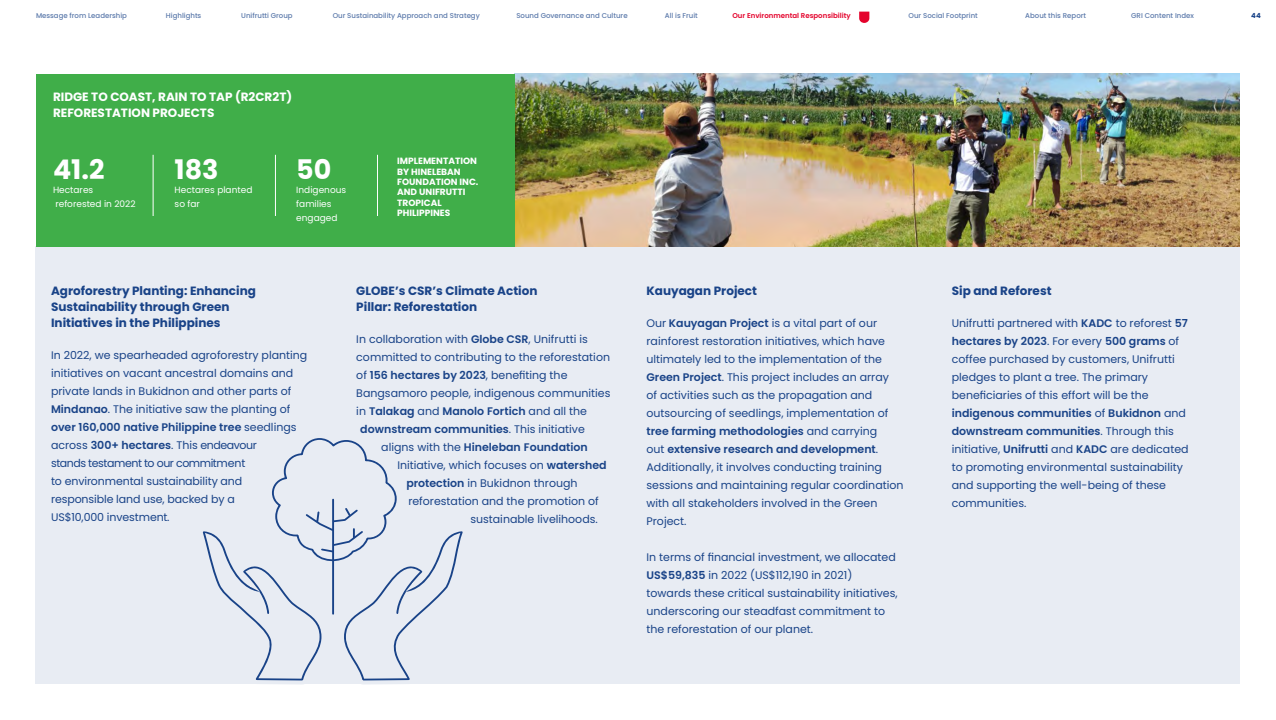
<style>
.page{position:relative;width:1276px;height:720px;background:#fff}
.page>*{position:absolute;margin:0;border:0;box-sizing:border-box;transform-origin:0 0}
.Case_study_testo_cor{font:700 27px "Poppins";color:#fff}
.Case_study_testo_cor-2{font:700 12px/16px "Poppins";color:#194388}
.Case_study_testo_cor-3{font:700 12px/16px "Poppins";color:#fff}
.Case_study_testo_cor-4{font:11px/18px "Poppins";color:#194388}
.Case_study_testo_cor-5{font:600 11px "Poppins";color:#194388}
.Case_study_testo_cor-6{font:700 9px/10.3px "Poppins";color:#fff}
.Case_study_testo_cor-7{font:9px/14px "Poppins";color:#fff}
.t1{font:500 7px "Poppins";color:#5c7aab}
.t2{font:600 7px "Poppins";color:#e4032c}
.t3{font:700 7px "Poppins";color:#194388}
.s1{font-weight:600}
.s2{font-weight:400}
</style>
<div class="page">
<div style="left:36px;top:247px;width:1204px;height:437px;background:#e8ecf3"></div>
<img style="left:514px;top:74px;width:726px;height:173px">
<div style="left:36px;top:74px;width:478px;height:172px;background:#40ae49"></div>
<svg style="left:202px;top:438px;width:261px;height:247px"></svg>
<svg style="left:859px;top:12px;width:10px;height:11px"></svg>
<hr style="left:153px;top:155px;width:1px;height:61px;background:#fff">
<hr style="left:275px;top:155px;width:1px;height:61px;background:#fff">
<hr style="left:377px;top:155px;width:1px;height:61px;background:#fff">
<p class="t1" style="left:36px;top:12px;width:92px">Message from Leadership</p>
<p class="t1" style="left:166px;top:12px;width:37px">Highlights</p>
<p class="t1" style="left:241px;top:12px;width:53px">Unifrutti Group</p>
<p class="t1" style="left:333px;top:12px;width:149px">Our Sustainability Approach and Strategy</p>
<p class="t1" style="left:516px;top:12px;width:113px">Sound Governance and Culture</p>
<p class="t1" style="left:665px;top:12px;width:35px">All is Fruit</p>
<p class="t2" style="left:732px;top:12px;width:120px">Our Environmental Responsibility</p>
<p class="t1" style="left:908px;top:12px;width:71px">Our Social Footprint</p>
<p class="t1" style="left:1025px;top:12px;width:62px">About this Report</p>
<p class="t1" style="left:1131px;top:12px;width:64px">GRI Content Index</p>
<p class="t3" style="left:1251px;top:12px;width:11px">44</p>
<p class="Case_study_testo_cor-3" style="left:53px;top:89px;width:241px">RIDGE TO COAST, RAIN TO TAP (R2CR2T)<br>REFORESTATION PROJECTS</p>
<p class="Case_study_testo_cor" style="left:53px;top:153px;width:53px">41.2</p>
<p class="Case_study_testo_cor-7" style="left:53px;top:182px;width:42px">Hectares</p>
<p class="Case_study_testo_cor-7" style="left:55px;top:196px;width:82px">reforested in 2022</p>
<p class="Case_study_testo_cor" style="left:175px;top:153px;width:45px">183</p>
<p class="Case_study_testo_cor-7" style="left:175px;top:182px;width:79px">Hectares planted</p>
<p class="Case_study_testo_cor-7" style="left:175px;top:196px;width:27px">so far</p>
<p class="Case_study_testo_cor" style="left:296px;top:153px;width:37px">50</p>
<p class="Case_study_testo_cor-7" style="left:296px;top:182px;width:51px">Indigenous families engaged</p>
<p class="Case_study_testo_cor-6" style="left:397px;top:156px;width:83px">IMPLEMENTATION<br>BY HINELEBAN<br>FOUNDATION INC.<br>AND UNIFRUTTI<br>TROPICAL<br>PHILIPPINES</p>
<p class="Case_study_testo_cor-2" style="left:51px;top:282px;width:206px">Agroforestry Planting: Enhancing<br>Sustainability through Green<br>Initiatives in the Philippines</p>
<p class="Case_study_testo_cor-4" style="left:51px;top:346px;width:258px">In 2022, we spearheaded agroforestry planting initiatives on vacant ancestral domains and private lands in Bukidnon and other parts of <span class="s1">Mindanao</span>. The initiative saw the planting of <span class="s1">over 160,000 native Philippine tree</span> seedlings across <span class="s1">300+ hectares</span>. This endeavour<br>stands testament to our commitment<br>to environmental sustainability and responsible land use, backed by a<br>US$10,000 investment.</p>
<p class="Case_study_testo_cor-2" style="left:356px;top:282px;width:183px">GLOBE’s CSR’s Climate Action<br>Pillar: Reforestation</p>
<p class="Case_study_testo_cor-4" style="left:356px;top:330px;width:233px">In collaboration with <span class="s1">Globe CSR</span>, Unifrutti is</p>
<p class="Case_study_testo_cor-4" style="left:356px;top:348px;width:255px">committed to contributing to the reforestation</p>
<p class="Case_study_testo_cor-5" style="left:356px;top:368px;width:213px"><span class="s2">of</span> 156 hectares by 2023<span class="s2">, benefiting the</span></p>
<p class="Case_study_testo_cor-4" style="left:356px;top:384px;width:256px">Bangsamoro people, indigenous communities</p>
<p class="Case_study_testo_cor-5" style="left:356px;top:404px;width:232px"><span class="s2">in</span> Talakag <span class="s2">and</span> Manolo Fortich <span class="s2">and all the</span></p>
<p class="Case_study_testo_cor-5" style="left:360px;top:422px;width:226px">downstream communities<span class="s2">. This initiative</span></p>
<p class="Case_study_testo_cor-5" style="left:381px;top:440px;width:208px"><span class="s2">aligns with the</span> Hineleban Foundation</p>
<p class="Case_study_testo_cor-4" style="left:397px;top:456px;width:211px">Initiative, which focuses on <span class="s1">watershed</span></p>
<p class="Case_study_testo_cor-4" style="left:406px;top:474px;width:173px"><span class="s1">protection</span> in Bukidnon through</p>
<p class="Case_study_testo_cor-4" style="left:408px;top:492px;width:192px">reforestation and the promotion of</p>
<p class="Case_study_testo_cor-4" style="left:470px;top:510px;width:129px">sustainable livelihoods.</p>
<p class="Case_study_testo_cor-2" style="left:646px;top:282px;width:112px">Kauyagan Project</p>
<p class="Case_study_testo_cor-4" style="left:646px;top:314px;width:259px">Our <span class="s1">Kauyagan Project</span> is a vital part of our rainforest restoration initiatives, which have ultimately led to the implementation of the <span class="s1">Green Project</span>. This project includes an array<br>of activities such as the propagation and outsourcing of seedlings, implementation of <span class="s1">tree farming methodologies</span> and carrying<br>out <span class="s1">extensive research and development</span>.<br>Additionally, it involves conducting training sessions and maintaining regular coordination with all stakeholders involved in the Green Project.</p>
<p class="Case_study_testo_cor-4" style="left:646px;top:548px;width:253px">In terms of financial investment, we allocated <span class="s1">US$59,835</span> in 2022 (US$112,190 in 2021) towards these critical sustainability initiatives, underscoring our steadfast commitment to the reforestation of our planet.</p>
<p class="Case_study_testo_cor-2" style="left:951px;top:282px;width:101px">Sip and Reforest</p>
<p class="Case_study_testo_cor-4" style="left:951px;top:314px;width:238px">Unifrutti partnered with <span class="s1">KADC</span> to reforest <span class="s1">57 hectares by 2023</span>. For every <span class="s1">500 grams</span> of coffee purchased by customers, Unifrutti pledges to plant a tree. The primary beneficiaries of this effort will be the <span class="s1">indigenous communities</span> of <span class="s1">Bukidnon</span> and <span class="s1">downstream communities</span>. Through this initiative, <span class="s1">Unifrutti</span> and <span class="s1">KADC</span> are dedicated to promoting environmental sustainability and supporting the well-being of these communities.</p>
</div>
